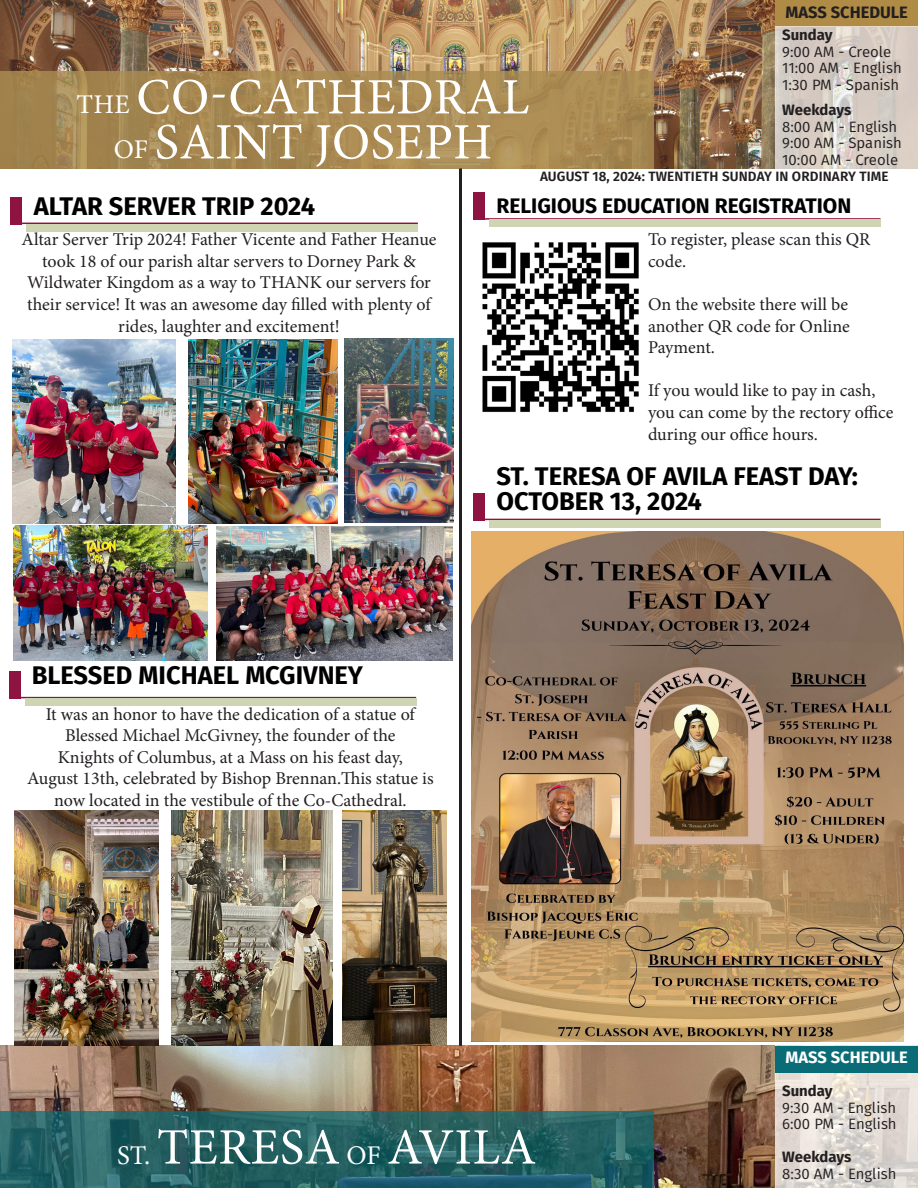
<style>
.page{position:relative;width:918px;height:1188px;background:#fff}
.page>*{position:absolute;margin:0;border:0;box-sizing:border-box;transform-origin:0 0}
.t1{font:51px "Minion Pro";letter-spacing:.01em;color:#fff}
.t2{font:700 25.5px "Fira Sans";color:#000}
.t3{font:700 21px "Fira Sans";color:#000}
.t4{font:18px/21.6px "Minion Pro";letter-spacing:-.005em;color:#231f20;text-align:center}
.t5{font:700 16.5px "Fira Sans";color:#fff}
.t6{font:700 16.5px "Fira Sans";color:#231f20}
.t7{font:15px/16.5px "Fira Sans";color:#231f20}
.t8{font:700 15px "Fira Sans";color:#231f20}
.t9{font:600 13.5px "Fira Sans";letter-spacing:.01em;color:#231f20}
.s1{font-size:27px}
</style>
<div class="page">
<img style="left:0;top:1046px;width:775px;height:142px">
<svg style="left:0;top:1111px;width:653px;height:77px"></svg>
<svg style="left:775px;top:1045px;width:143px;height:143px"></svg>
<div style="left:775px;top:1046px;width:143px;height:26px;background:#096c76"></div>
<img style="left:0;top:0;width:775px;height:168px">
<div style="left:0;top:71px;width:653px;height:97px;background:#aa8c51"></div>
<div style="left:775px;top:0;width:143px;height:26px;background:#b08b45"></div>
<svg style="left:775px;top:26px;width:143px;height:142px;fill:#d5cbc3"></svg>
<hr style="left:459px;top:168px;width:3px;height:878px;background:#231f20">
<hr style="left:473px;top:519px;width:408px;height:1px;background:#8e1341">
<div style="left:489px;top:520px;width:392px;height:7px;background:#cfd4b3"></div>
<div style="left:473px;top:493px;width:12px;height:27px;background:#8e1341"></div>
<hr style="left:473px;top:218px;width:408px;height:2px;background:#8e1341">
<div style="left:489px;top:220px;width:392px;height:7px;background:#cfd4b3"></div>
<div style="left:473px;top:193px;width:12px;height:27px;background:#8e1341"></div>
<hr style="left:11px;top:223px;width:407px;height:1px;background:#8e1341">
<div style="left:27px;top:224px;width:391px;height:7px;background:#cfd4b3"></div>
<div style="left:11px;top:197px;width:11px;height:27px;background:#8e1341"></div>
<img style="left:482px;top:242px;width:157px;height:170px">
<img style="left:472px;top:531px;width:432px;height:511px">
<hr style="left:9px;top:697px;width:407px;height:1px;background:#8e1341">
<div style="left:25px;top:699px;width:391px;height:7px;background:#cfd4b3"></div>
<div style="left:9px;top:671px;width:11px;height:28px;background:#8e1341"></div>
<img style="left:14px;top:810px;width:145px;height:236px">
<img style="left:172px;top:810px;width:161px;height:236px">
<img style="left:343px;top:810px;width:103px;height:236px">
<img style="left:13px;top:339px;width:163px;height:185px">
<img style="left:188px;top:339px;width:150px;height:185px">
<img style="left:14px;top:526px;width:194px;height:135px">
<img style="left:345px;top:338px;width:109px;height:185px">
<img style="left:217px;top:526px;width:236px;height:135px">
<p class="t1" style="left:77px;top:63px;width:454px"><span class="s1">THE</span> CO-CATHEDRAL</p>
<p class="t1" style="left:114px;top:108px;width:380px"><span class="s1">OF</span> SAINT JOSEPH</p>
<p class="t6" style="left:785px;top:-2px;width:124px">MASS SCHEDULE</p>
<p class="t8" style="left:782px;top:22px;width:52px">Sunday</p>
<p class="t7" style="left:782px;top:43px;width:111px">9:00 AM - Creole</p>
<p class="t7" style="left:782px;top:59px;width:121px">11:00 AM - English<br>1:30 PM - Spanish</p>
<p class="t8" style="left:782px;top:97px;width:71px">Weekdays</p>
<p class="t7" style="left:782px;top:118px;width:117px">8:00 AM - English</p>
<p class="t7" style="left:782px;top:134px;width:121px">9:00 AM - Spanish</p>
<p class="t7" style="left:782px;top:151px;width:118px">10:00 AM - Creole</p>
<p class="t9" style="left:540px;top:165px;width:350px">AUGUST 18, 2024: TWENTIETH SUNDAY IN ORDINARY TIME</p>
<p class="t2" style="left:34px;top:184px;width:283px">ALTAR SERVER TRIP 2024</p>
<p class="t3" style="left:497px;top:188px;width:356px">RELIGIOUS EDUCATION REGISTRATION</p>
<p class="t4" style="left:648px;top:229px;width:224px;text-align:left">To register, please scan this QR code.</p>
<p class="t4" style="left:648px;top:294px;width:202px">On the website there will be</p>
<p class="t4" style="left:648px;top:315px;width:203px">another QR code for Online</p>
<p class="t4" style="left:648px;top:337px;width:69px">Payment.</p>
<p class="t4" style="left:648px;top:380px;width:247px;text-align:left">If you would like to pay in cash, you can come by the rectory office during our office hours.</p>
<p class="t4" style="left:22px;top:229px;width:417px">Altar Server Trip 2024! Father Vicente and Father Heanue took 18 of our parish altar servers to Dorney Park &amp;</p>
<p class="t4" style="left:27px;top:272px;width:405px">Wildwater Kingdom as a way to THANK our servers for their service! It was an awesome day filled with plenty of rides, laughter and excitement!</p>
<p class="t2" style="left:32px;top:654px;width:333px">BLESSED MICHAEL MCGIVNEY</p>
<p class="t4" style="left:46px;top:703px;width:371px">It was an honor to have the dedication of a statue of</p>
<p class="t4" style="left:65px;top:725px;width:332px">Blessed Michael McGivney, the founder of the</p>
<p class="t4" style="left:58px;top:746px;width:346px">Knights of Columbus, at a Mass on his feast day,</p>
<p class="t4" style="left:27px;top:768px;width:408px">August 13th, celebrated by Bishop Brennan.This statue is now located in the vestibule of the Co-Cathedral.</p>
<p class="t2" style="left:497px;top:454px;width:363px">ST. TERESA OF AVILA FEAST DAY:</p>
<p class="t2" style="left:497px;top:480px;width:207px">OCTOBER 13, 2024</p>
<p class="t1" style="left:117px;top:1113px;width:420px"><span class="s1">ST.</span> TERESA <span class="s1">OF</span> AVILA</p>
<p class="t5" style="left:785px;top:1043px;width:124px">MASS SCHEDULE</p>
<p class="t8" style="left:782px;top:1078px;width:52px">Sunday</p>
<p class="t7" style="left:782px;top:1099px;width:115px">9:30 AM - English</p>
<p class="t7" style="left:782px;top:1115px;width:116px">6:00 PM - English</p>
<p class="t8" style="left:782px;top:1144px;width:71px">Weekdays</p>
<p class="t7" style="left:782px;top:1165px;width:116px">8:30 AM - English</p>
</div>
